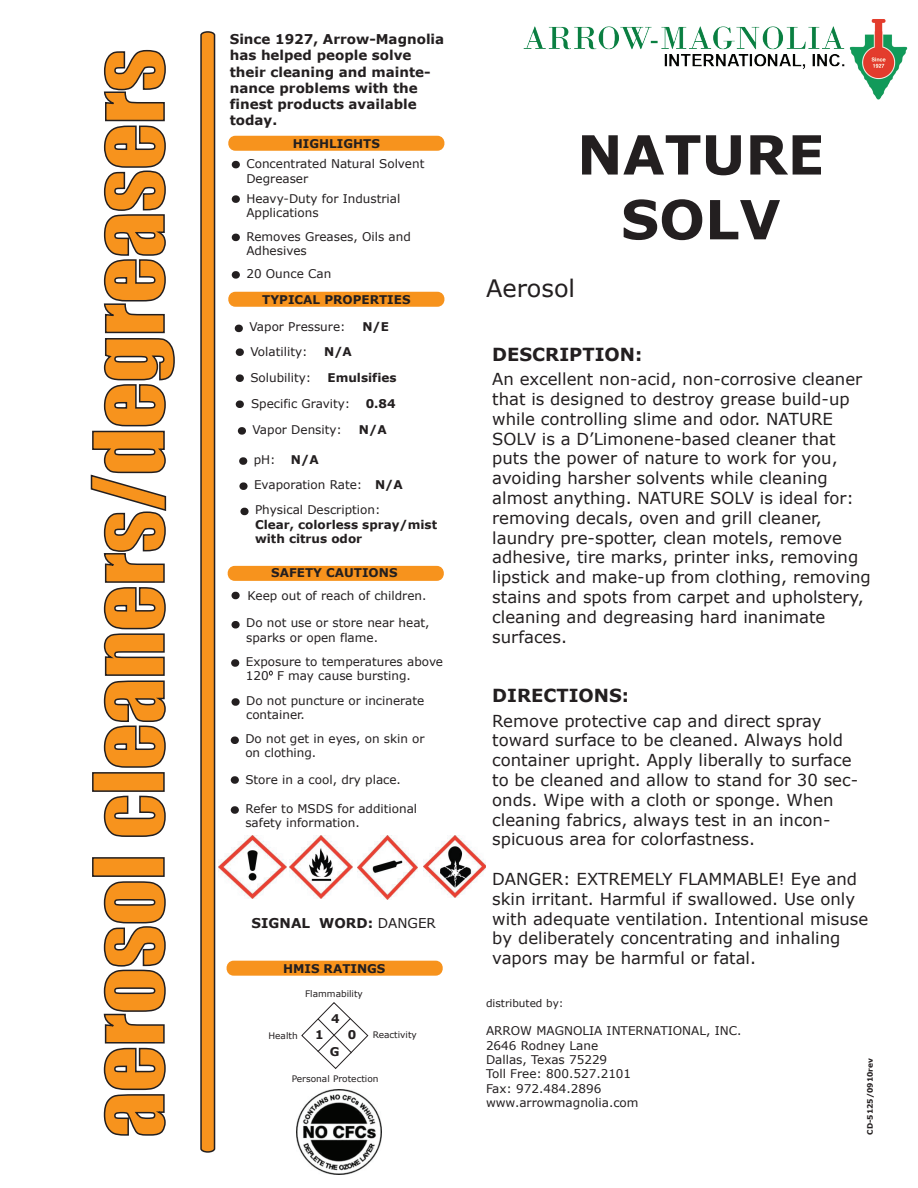
<style>
.page{position:relative;width:918px;height:1188px;background:#fff}
.page>*{position:absolute;margin:0;border:0;box-sizing:border-box;transform-origin:0 0}
.t1{font:90px "Impact";color:#f7931d}
.t2{font:700 54px/64.8px "Verdana";color:#231f20;text-align:center}
.t3{font:24px "Verdana";color:#231f20}
.t4{font:700 18px "Verdana";color:#231f20}
.t5{font:16.5px/19.8px "Verdana";color:#231f20}
.t6{font:700 13.5px/16.2px "Verdana";color:#231f20}
.t7{font:12px/14.4px "Verdana";color:#231f20}
.t8{font:700 12px/14.4px "Verdana";color:#231f20}
.t9{font:10.5px "Verdana";color:#231f20}
.t10{font:9px "Verdana";color:#231f20}
.t11{font:700 7.5px "Verdana";color:#231f20}
.s1{font-weight:700}
.s2{font-weight:400}
</style>
<div class="page">
<svg style="left:103px;top:881px;width:63px;height:255px"></svg>
<div style="left:92px;top:857px;width:73px;height:20px;border:2px solid #231f20"></div>
<svg style="left:103px;top:795px;width:63px;height:42px"></svg>
<div style="left:92px;top:772px;width:73px;height:20px;border:2px solid #231f20"></div>
<svg style="left:90px;top:49px;width:85px;height:719px"></svg>
<svg style="left:228px;top:136px;width:217px;height:15px;background:#f79624"></svg>
<svg style="left:228px;top:292px;width:217px;height:15px;background:#f79624"></svg>
<div style="left:236px;top:348px;width:8px;height:8px;background:#231f20;border-radius:4px"></div>
<div style="left:235px;top:325px;width:8px;height:7px;background:#231f20;border-radius:4px"></div>
<div style="left:236px;top:401px;width:8px;height:7px;background:#231f20;border-radius:4px"></div>
<div style="left:236px;top:374px;width:8px;height:8px;background:#231f20;border-radius:4px"></div>
<svg style="left:227px;top:566px;width:217px;height:15px;background:#f79522"></svg>
<svg style="left:226px;top:961px;width:217px;height:15px;background:#f79725"></svg>
<svg style="left:301px;top:1002px;width:68px;height:67px"></svg>
<div style="left:232px;top:621px;width:8px;height:7px;background:#231f20;border-radius:4px"></div>
<svg style="left:200px;top:31px;width:16px;height:1122px;background:#d1852d"></svg>
<div style="left:239px;top:482px;width:9px;height:8px;background:#231f20;border-radius:4px"></div>
<div style="left:238px;top:427px;width:8px;height:8px;background:#231f20;border-radius:4px"></div>
<div style="left:240px;top:508px;width:9px;height:7px;background:#231f20;border-radius:4px"></div>
<div style="left:239px;top:457px;width:8px;height:8px;background:#231f20;border-radius:4px"></div>
<img style="left:523px;top:19px;width:385px;height:81px">
<div style="left:231px;top:659px;width:8px;height:8px;background:#231f20;border-radius:4px"></div>
<div style="left:232px;top:161px;width:8px;height:7px;background:#231f20;border-radius:4px"></div>
<div style="left:232px;top:234px;width:8px;height:7px;background:#231f20;border-radius:4px"></div>
<div style="left:232px;top:195px;width:8px;height:8px;background:#231f20;border-radius:4px"></div>
<div style="left:232px;top:698px;width:8px;height:8px;background:#231f20;border-radius:4px"></div>
<div style="left:231px;top:736px;width:8px;height:8px;background:#231f20;border-radius:4px"></div>
<div style="left:231px;top:776px;width:8px;height:8px;background:#231f20;border-radius:4px"></div>
<div style="left:232px;top:592px;width:8px;height:7px;background:#231f20;border-radius:4px"></div>
<div style="left:232px;top:271px;width:8px;height:8px;background:#231f20;border-radius:4px"></div>
<div style="left:231px;top:806px;width:8px;height:8px;background:#231f20;border-radius:4px"></div>
<img style="left:296px;top:1089px;width:85px;height:86px">
<svg style="left:269px;top:671px;width:4px;height:4px"></svg>
<img style="left:218px;top:836px;width:68px;height:63px">
<img style="left:289px;top:836px;width:63px;height:63px">
<img style="left:357px;top:836px;width:61px;height:63px">
<img style="left:423px;top:836px;width:63px;height:61px">
<h1 class="t1" style="left:59px;top:1137px;width:1090px;rotate:-90deg">aerosol cleaners/degreasers</h1>
<p class="t6" style="left:230px;top:31px;width:216px">Since 1927, Arrow-Magnolia has helped people solve their cleaning and mainte&shy;nance problems with the finest products available today.</p>
<p class="t8" style="left:293px;top:136px;width:89px">HIGHLIGHTS</p>
<p class="t7" style="left:246px;top:156px;width:180px">Concentrated Natural Solvent<br>Degreaser</p>
<p class="t7" style="left:246px;top:191px;width:156px">Heavy-Duty for Industrial<br>Applications</p>
<p class="t7" style="left:246px;top:229px;width:166px">Removes Greases, Oils and<br>Adhesives</p>
<p class="t7" style="left:246px;top:267px;width:86px">20 Ounce Can</p>
<p class="t8" style="left:262px;top:292px;width:150px">TYPICAL PROPERTIES</p>
<p class="t7" style="left:249px;top:314px;width:141px;line-height:24.6px">Vapor Pressure: <span class="s1">N/E<br></span>Volatility:</p>
<p class="t8" style="left:324px;top:344px;width:29px">N/A</p>
<p class="t7" style="left:250px;top:370px;width:62px">Solubility:</p>
<p class="t8" style="left:328px;top:370px;width:71px">Emulsifies</p>
<p class="t7" style="left:251px;top:396px;width:101px">Specific Gravity:</p>
<p class="t8" style="left:366px;top:396px;width:31px">0.84</p>
<p class="t7" style="left:252px;top:422px;width:91px">Vapor Density:</p>
<p class="t8" style="left:359px;top:422px;width:29px">N/A</p>
<p class="t7" style="left:254px;top:452px;width:23px">pH:</p>
<p class="t8" style="left:291px;top:452px;width:29px">N/A</p>
<p class="t7" style="left:254px;top:472px;width:150px;line-height:25.2px">Evaporation Rate: <span class="s1">N/A<br></span>Physical Description:</p>
<p class="t8" style="left:255px;top:517px;width:184px">Clear, colorless spray/mist with citrus odor</p>
<p class="t8" style="left:271px;top:565px;width:128px">SAFETY CAUTIONS</p>
<p class="t7" style="left:248px;top:588px;width:180px">Keep out of reach of children.</p>
<p class="t7" style="left:246px;top:616px;width:185px">Do not use or store near heat, sparks or open flame.</p>
<p class="t7" style="left:246px;top:654px;width:199px">Exposure to temperatures above<br>120 F may cause bursting.</p>
<p class="t7" style="left:246px;top:693px;width:180px">Do not puncture or incinerate container.</p>
<p class="t7" style="left:245px;top:731px;width:181px">Do not get in eyes, on skin or on clothing.</p>
<p class="t7" style="left:245px;top:773px;width:157px">Store in a cool, dry place.</p>
<p class="t7" style="left:245px;top:801px;width:173px">Refer to MSDS for additional safety information.</p>
<p class="t6" style="left:252px;top:915px;width:186px">SIGNAL WORD: <span class="s2">DANGER</span></p>
<p class="t8" style="left:283px;top:961px;width:104px">HMIS RATINGS</p>
<p class="t10" style="left:305px;top:987px;width:59px">Flammability</p>
<p class="t10" style="left:373px;top:1029px;width:46px">Reactivity</p>
<p class="t10" style="left:292px;top:1072px;width:88px">Personal Protection</p>
<p class="t8" style="left:331px;top:1011px;width:10px">4</p>
<p class="t8" style="left:315px;top:1027px;width:10px">1</p>
<p class="t8" style="left:348px;top:1027px;width:10px">0</p>
<p class="t8" style="left:330px;top:1044px;width:11px">G</p>
<p class="t10" style="left:268px;top:1029px;width:31px">Health</p>
<h2 class="t2" style="left:577px;top:121px;width:249px">NATURE<br>SOLV</h2>
<h3 class="t3" style="left:486px;top:272px;width:91px">Aerosol</h3>
<p class="t4" style="left:492px;top:342px;width:152px">DESCRIPTION:</p>
<p class="t5" style="left:492px;top:369px;width:380px">An excellent non-acid, non-corrosive cleaner that is designed to destroy grease build-up while controlling slime and odor. NATURE SOLV is a D’Limonene-based cleaner that puts the power of nature to work for you, avoiding harsher solvents while cleaning almost anything. NATURE SOLV is ideal for: removing decals, oven and grill cleaner, laundry pre-spotter, clean motels, remove adhesive, tire marks, printer inks, removing lipstick and make-up from clothing, removing stains and spots from carpet and upholstery, cleaning and degreasing hard inanimate surfaces.</p>
<p class="t4" style="left:492px;top:683px;width:138px">DIRECTIONS:</p>
<p class="t5" style="left:492px;top:710px;width:367px">Remove protective cap and direct spray toward surface to be cleaned. Always hold container upright. Apply liberally to surface to be cleaned and allow to stand for 30 sec&shy;onds. Wipe with a cloth or sponge. When cleaning fabrics, always test in an incon&shy;spicuous area for colorfastness.</p>
<p class="t5" style="left:492px;top:869px;width:378px">DANGER: EXTREMELY FLAMMABLE! Eye and skin irritant. Harmful if swallowed. Use only with adequate ventilation. Intentional misuse by deliberately concentrating and inhaling vapors may be harmful or fatal.</p>
<p class="t9" style="left:486px;top:996px;width:79px">distributed by:</p>
<p class="t7" style="left:486px;top:1023px;width:257px">ARROW MAGNOLIA INTERNATIONAL, INC.<br>2646 Rodney Lane<br>Dallas, Texas 75229<br>Toll Free: 800.527.2101<br>Fax: 972.484.2896 www.arrowmagnolia.com</p>
<p class="t11" style="left:865px;top:1135px;width:78px;rotate:-90deg">CD-5125/0910rev</p>
</div>
